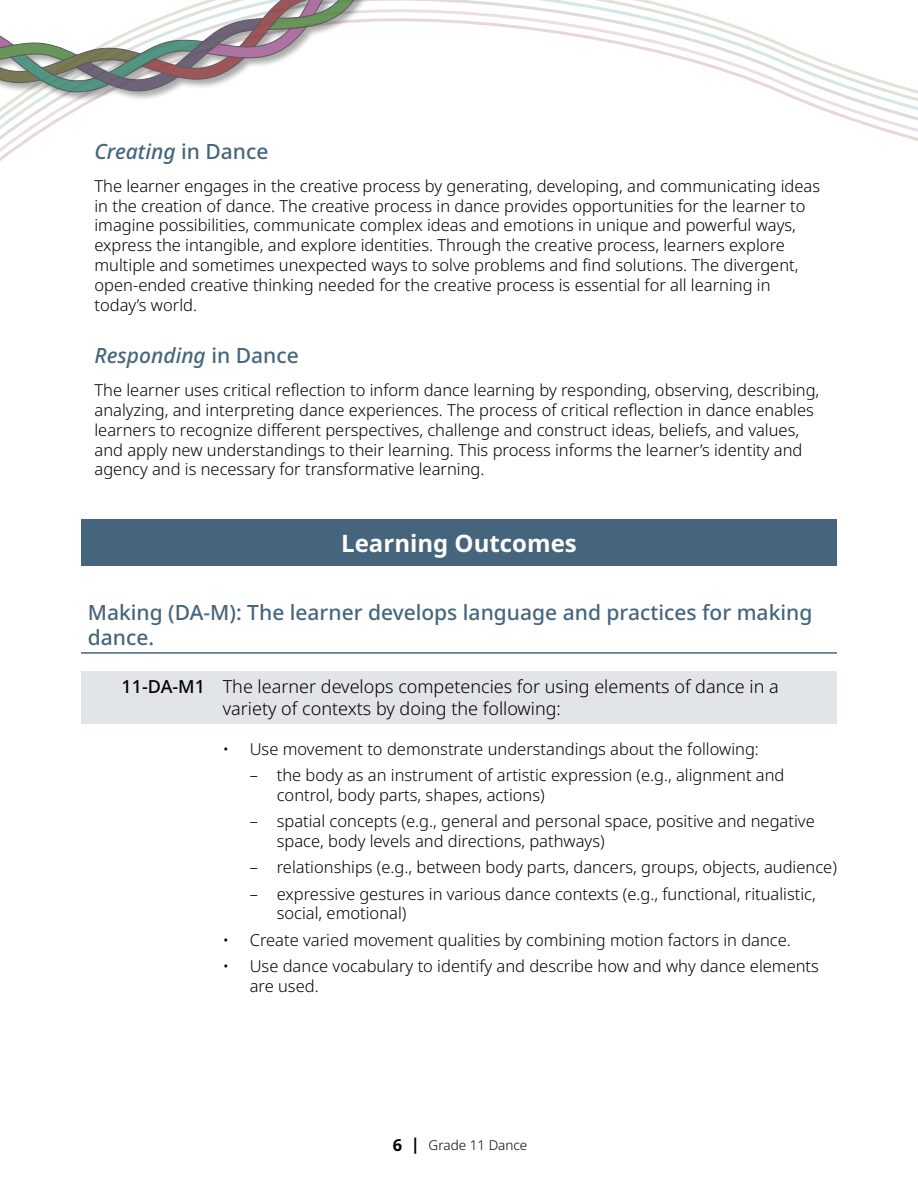
<style>
.page{position:relative;width:918px;height:1188px;background:#fff}
.page>*{position:absolute;margin:0;border:0;box-sizing:border-box;transform-origin:0 0}
.H2_White{font:700 24px "Noto Sans";color:#fff}
.Header_Outcomes{font:500 21px/25.2px "Noto Sans";color:#45657d}
.Header_Enduring{font:italic 500 21px "Noto Sans";color:#45657d}
.GLO_arts{font:300 18px/21.6px "Noto Sans";color:#000}
.Paragraph{font:300 16.5px/19.8px "Noto Sans";color:#000}
.t1{font:300 13.5px "Noto Sans";color:#000}
.s1{font-style:normal}
.s2{font-weight:500}
.s3{font-weight:700;font-size:16.5px}
</style>
<div class="page">
<svg style="left:0;top:0;width:918px;height:161px"></svg>
<div style="left:0;top:0;width:515px;height:102px;background:#000;opacity:.4"></div>
<svg style="left:0;top:0;width:407px;height:96px"></svg>
<div style="left:81px;top:519px;width:756px;height:47px;background:#45657d"></div>
<hr style="left:81px;top:652px;width:756px;height:2px;background:#45657d">
<div style="left:81px;top:671px;width:756px;height:53px;background:#e1e4e8"></div>
<h3 class="Header_Enduring" style="left:94px;top:136px;width:176px">Creating <span class="s1">in Dance</span></h3>
<p class="Paragraph" style="left:94px;top:176px;width:727px">The learner engages in the creative process by generating, developing, and communicating ideas in the creation of dance. The creative process in dance provides opportunities for the learner to imagine possibilities, communicate complex ideas and emotions in unique and powerful ways, express the intangible, and explore identities. Through the creative process, learners explore multiple and sometimes unexpected ways to solve problems and find solutions. The divergent, open-ended creative thinking needed for the creative process is essential for all learning in today’s world.</p>
<h3 class="Header_Enduring" style="left:94px;top:340px;width:206px">Responding <span class="s1">in Dance</span></h3>
<p class="Paragraph" style="left:94px;top:381px;width:726px">The learner uses critical reflection to inform dance learning by responding, observing, describing, analyzing, and interpreting dance experiences. The process of critical reflection in dance enables learners to recognize different perspectives, challenge and construct ideas, beliefs, and values, and apply new understandings to their learning. This process informs the learner’s identity and agency and is necessary for transformative learning.</p>
<h2 class="H2_White" style="left:341px;top:526px;width:237px">Learning Outcomes</h2>
<h3 class="Header_Outcomes" style="left:88px;top:601px;width:726px">Making (DA-M): The learner develops language and practices for making dance.</h3>
<h4 class="GLO_arts" style="left:223px;top:677px;width:558px;text-indent:-101px"><span class="s2">11-DA-M1</span> The learner develops competencies for using elements of dance in a variety of contexts by doing the following:</h4>
<p class="Paragraph" style="left:223px;top:739px;width:538px">• Use movement to demonstrate understandings about the following:</p>
<p class="Paragraph" style="left:277px;top:766px;width:509px;text-indent:-27px">– the body as an instrument of artistic expression (e.g., alignment and control, body parts, shapes, actions)</p>
<p class="Paragraph" style="left:277px;top:812px;width:540px;text-indent:-27px">– spatial concepts (e.g., general and personal space, positive and negative space, body levels and directions, pathways)</p>
<p class="Paragraph" style="left:250px;top:858px;width:589px">– relationships (e.g., between body parts, dancers, groups, objects, audience)</p>
<p class="Paragraph" style="left:277px;top:884px;width:541px;text-indent:-27px">– expressive gestures in various dance contexts (e.g., functional, ritualistic, social, emotional)</p>
<p class="Paragraph" style="left:223px;top:930px;width:570px">• Create varied movement qualities by combining motion factors in dance.</p>
<p class="Paragraph" style="left:250px;top:956px;width:571px;text-indent:-27px">• Use dance vocabulary to identify and describe how and why dance elements are used.</p>
<p class="t1" style="left:393px;top:1135px;width:136px"><span class="s3">6 |</span> Grade 11 Dance</p>
</div>
